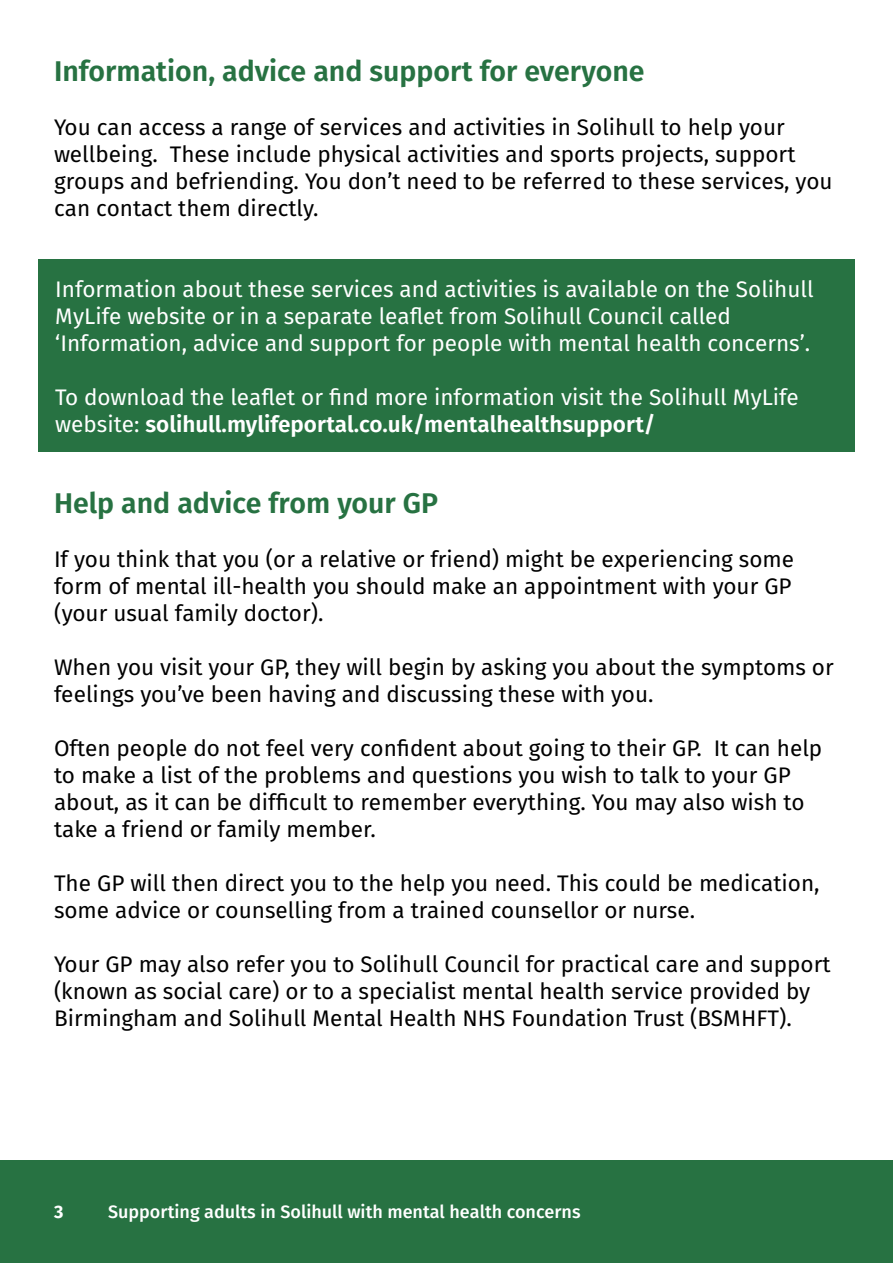
<style>
.page{position:relative;width:893px;height:1263px;background:#fff}
.page>*{position:absolute;margin:0;border:0;box-sizing:border-box;transform-origin:0 0}
.t1{font:600 28.5px "Fira Sans";color:#277242}
.t2{font:22.5px/27px "Fira Sans";color:#000}
.t3{font:22.5px/27px "Fira Sans";color:#fff}
.t4{font:500 18px "Fira Sans";color:#fff}
.t5{font:700 18px "Fira Sans";color:#fff}
.s1{font-weight:600}
</style>
<div class="page">
<div style="left:0;top:1160px;width:893px;height:103px;background:#277242"></div>
<div style="left:38px;top:259px;width:817px;height:192px;background:#277242"></div>
<p class="t1" style="left:54px;top:51px;width:592px">Information, advice and support for everyone</p>
<p class="t2" style="left:54px;top:114px;width:780px">You can access a range of services and activities in Solihull to help your wellbeing. These include physical activities and sports projects, support groups and befriending. You don’t need to be referred to these services, you can contact them directly.</p>
<p class="t3" style="left:55px;top:276px;width:760px">Information about these services and activities is available on the Solihull<br>MyLife website or in a separate leaflet from Solihull Council called ‘Information, advice and support for people with mental health concerns’.</p>
<p class="t3" style="left:55px;top:384px;width:745px">To download the leaflet or find more information visit the Solihull MyLife website: <span class="s1">solihull.mylifeportal.co.uk/mentalhealthsupport/</span></p>
<p class="t1" style="left:54px;top:483px;width:386px">Help and advice from your GP</p>
<p class="t2" style="left:54px;top:546px;width:742px;text-align:justify">If you think that you (or a relative or friend) might be experiencing some form of mental ill-health you should make an appointment with your GP (your usual family doctor).</p>
<p class="t2" style="left:54px;top:654px;width:781px">When you visit your GP, they will begin by asking you about the symptoms or feelings you’ve been having and discussing these with you.</p>
<p class="t2" style="left:54px;top:735px;width:770px">Often people do not feel very confident about going to their GP. It can help to make a list of the problems and questions you wish to talk to your GP about, as it can be difficult to remember everything. You may also wish to take a friend or family member.</p>
<p class="t2" style="left:54px;top:870px;width:767px">The GP will then direct you to the help you need. This could be medication, some advice or counselling from a trained counsellor or nurse.</p>
<p class="t2" style="left:54px;top:951px;width:778px">Your GP may also refer you to Solihull Council for practical care and support (known as social care) or to a specialist mental health service provided by<br>Birmingham and Solihull Mental Health NHS Foundation Trust (BSMHFT).</p>
<p class="t5" style="left:54px;top:1199px;width:11px">3</p>
<p class="t4" style="left:108px;top:1199px;width:474px">Supporting adults in Solihull with mental health concerns</p>
</div>
